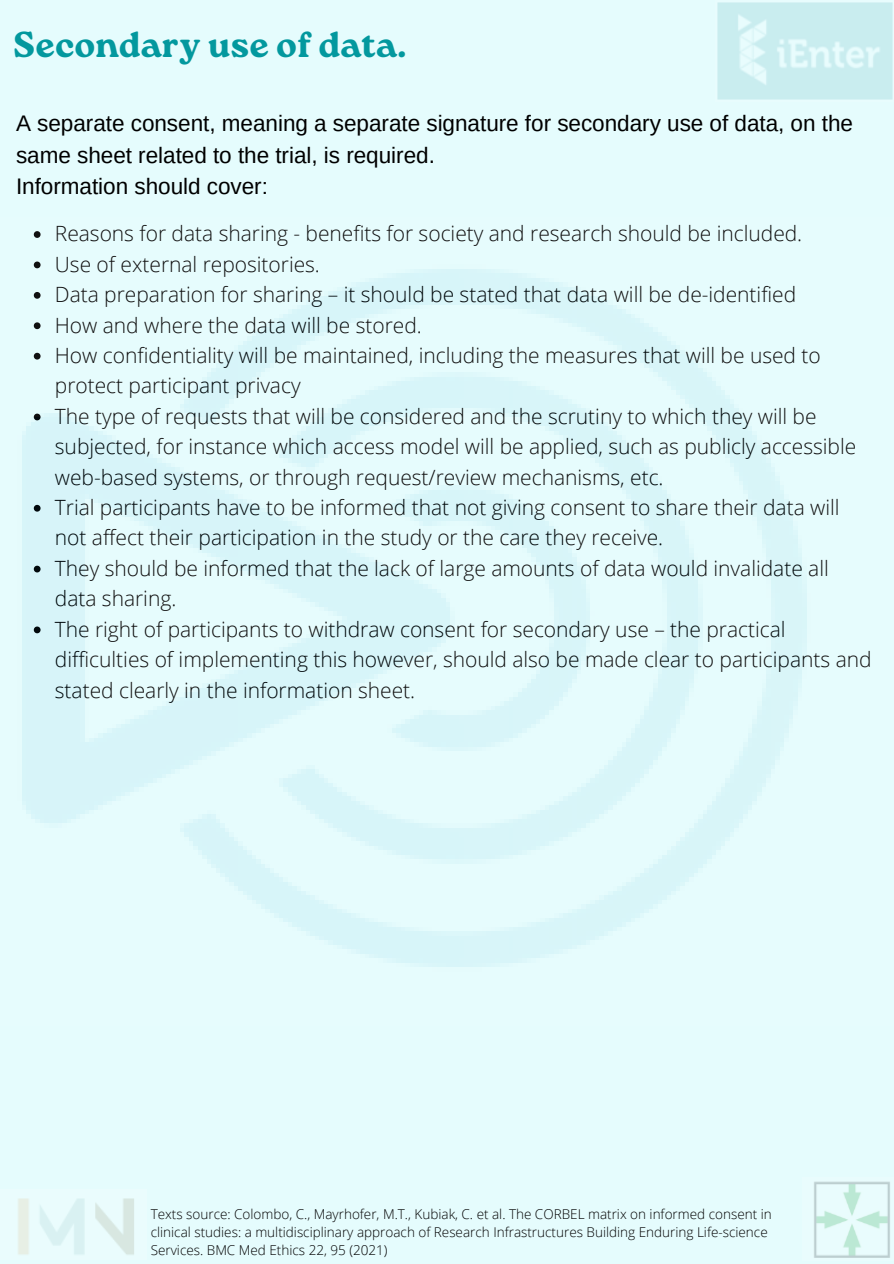
<style>
.page{position:relative;width:894px;height:1264px;background:#fff}
.page>*{position:absolute;margin:0;border:0;box-sizing:border-box;transform-origin:0 0}
.t1{font:36px "Roca One Bl";color:#03989e}
.t2{font:22.5px/31.5px "Arimo";color:#000}
.t3{font:300 21px/30.5px "Open Sans";color:#000}
.t4{font:300 13.5px/18px "Open Sans";color:#000}
</style>
<div class="page">
<div style="left:0;top:0;width:893px;height:1263px;background:#e5fcfd"></div>
<img style="left:717px;top:2px;width:176px;height:98px">
<img style="left:22px;top:231px;width:785px;height:736px">
<img style="left:18px;top:1198px;width:116px;height:57px">
<img style="left:814px;top:1181px;width:76px;height:77px">
<h1 class="t1" style="left:13px;top:24px;width:395px">Secondary use of data.</h1>
<p class="t2" style="left:16px;top:108px;width:838px">A separate consent, meaning a separate signature for secondary use of data, on the same sheet related to the trial, is required.<br>Information should cover:</p>
<p class="t3" style="left:55px;top:218px;width:818px">Reasons for data sharing - benefits for society and research should be included.<br>Use of external repositories.<br>Data preparation for sharing – it should be stated that data will be de-identified<br>How and where the data will be stored.<br>How confidentiality will be maintained, including the measures that will be used to protect participant privacy<br>The type of requests that will be considered and the scrutiny to which they will be subjected, for instance which access model will be applied, such as publicly accessible web-based systems, or through request/review mechanisms, etc.<br>Trial participants have to be informed that not giving consent to share their data will not affect their participation in the study or the care they receive.<br>They should be informed that the lack of large amounts of data would invalidate all data sharing.<br>The right of participants to withdraw consent for secondary use – the practical difficulties of implementing this however, should also be made clear to participants and stated clearly in the information sheet.</p>
<p class="t4" style="left:151px;top:1204px;width:622px">Texts source: Colombo, C., Mayrhofer, M.T., Kubiak, C. et al. The CORBEL matrix on informed consent in clinical studies: a multidisciplinary approach of Research Infrastructures Building Enduring Life-science<br>Services. BMC Med Ethics 22, 95 (2021)</p>
</div>
